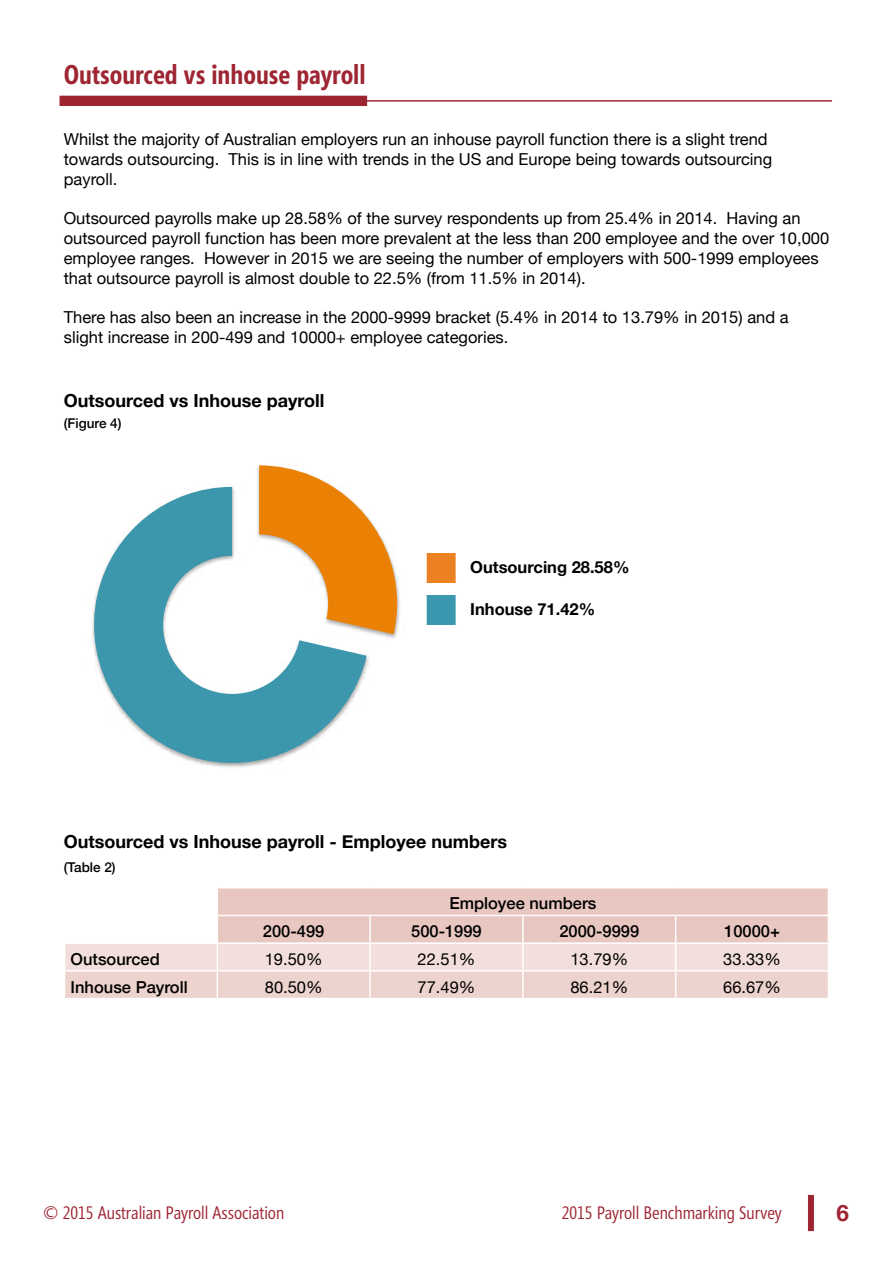
<style>
.page{position:relative;width:893px;height:1263px;background:#fff}
.page>*{position:absolute;margin:0;border:0;box-sizing:border-box;transform-origin:0 0}
.t1{font:700 27px "Segoe Condensed";color:#9e2532}
.t2{font:700 22.5px "Helvetica Neue";color:#9e2532}
.t3{font:700 18px "Helvetica Neue";color:#000}
.t4{font:18px "Segoe Condensed";color:#9e2532}
.t5{font:16.5px/19.8px "Helvetica Neue";color:#000}
.t6{font:500 16.5px "Helvetica Neue";color:#000}
.t7{font:700 16.5px "Helvetica Neue";color:#000}
.t8{font:500 13.5px "Helvetica Neue";color:#000}
</style>
<div class="page">
<div style="left:808px;top:1195px;width:6px;height:36px;background:#9e2532"></div>
<div style="left:425px;top:553px;width:32px;height:29px;background:#ec8123"></div>
<div style="left:425px;top:595px;width:32px;height:30px;background:#3c98ae"></div>
<hr style="left:424px;top:553px;width:3px;height:29px;background:#fff">
<hr style="left:456px;top:553px;width:3px;height:29px;background:#fff">
<hr style="left:424px;top:595px;width:3px;height:30px;background:#fff">
<hr style="left:456px;top:595px;width:3px;height:30px;background:#fff">
<svg style="left:92px;top:465px;width:308px;height:302px"></svg>
<svg style="left:65px;top:888px;width:763px;height:110px;background:#efd7d3"></svg>
<hr style="left:60px;top:100px;width:772px;height:2px;background:#9e2532">
<div style="left:60px;top:96px;width:307px;height:10px;background:#9e2532"></div>
<h1 class="t1" style="left:64px;top:59px;width:303px">Outsourced vs inhouse payroll</h1>
<p class="t5" style="left:64px;top:129px;width:710px">Whilst the majority of Australian employers run an inhouse payroll function there is a slight trend towards outsourcing. This is in line with trends in the US and Europe being towards outsourcing payroll.</p>
<p class="t5" style="left:64px;top:208px;width:767px">Outsourced payrolls make up 28.58% of the survey respondents up from 25.4% in 2014. Having an outsourced payroll function has been more prevalent at the less than 200 employee and the over 10,000 employee ranges. However in 2015 we are seeing the number of employers with 500-1999 employees that outsource payroll is almost double to 22.5% (from 11.5% in 2014).</p>
<p class="t5" style="left:64px;top:307px;width:726px">There has also been an increase in the 2000-9999 bracket (5.4% in 2014 to 13.79% in 2015) and a slight increase in 200-499 and 10000+ employee categories.</p>
<p class="t3" style="left:64px;top:390px;width:262px">Outsourced vs Inhouse payroll</p>
<p class="t8" style="left:64px;top:412px;width:59px">(Figure 4)</p>
<p class="t7" style="left:470px;top:556px;width:161px">Outsourcing 28.58%</p>
<p class="t7" style="left:470px;top:599px;width:127px">Inhouse 71.42%</p>
<p class="t3" style="left:64px;top:831px;width:445px">Outsourced vs Inhouse payroll - Employee numbers</p>
<p class="t8" style="left:64px;top:857px;width:53px">(Table 2)</p>
<p class="t6" style="left:449px;top:890px;width:149px">Employee numbers</p>
<p class="t6" style="left:263px;top:918px;width:63px">200-499</p>
<p class="t6" style="left:411px;top:918px;width:72px">500-1999</p>
<p class="t6" style="left:559px;top:918px;width:81px">2000-9999</p>
<p class="t6" style="left:724px;top:918px;width:57px">10000+</p>
<p class="t6" style="left:71px;top:946px;width:91px">Outsourced</p>
<p class="t5" style="left:265px;top:949px;width:59px">19.50%</p>
<p class="t5" style="left:418px;top:949px;width:59px">22.51%</p>
<p class="t5" style="left:570px;top:949px;width:59px">13.79%</p>
<p class="t5" style="left:723px;top:949px;width:59px">33.33%</p>
<p class="t6" style="left:71px;top:973px;width:119px">Inhouse Payroll</p>
<p class="t5" style="left:265px;top:976px;width:59px">80.50%</p>
<p class="t5" style="left:418px;top:976px;width:59px">77.49%</p>
<p class="t5" style="left:570px;top:976px;width:59px">86.21%</p>
<p class="t5" style="left:723px;top:976px;width:59px">66.67%</p>
<p class="t4" style="left:43px;top:1202px;width:242px">© 2015 Australian Payroll Association</p>
<p class="t4" style="left:562px;top:1202px;width:221px">2015 Payroll Benchmarking Survey</p>
<h2 class="t2" style="left:836px;top:1199px;width:14px">6</h2>
</div>
